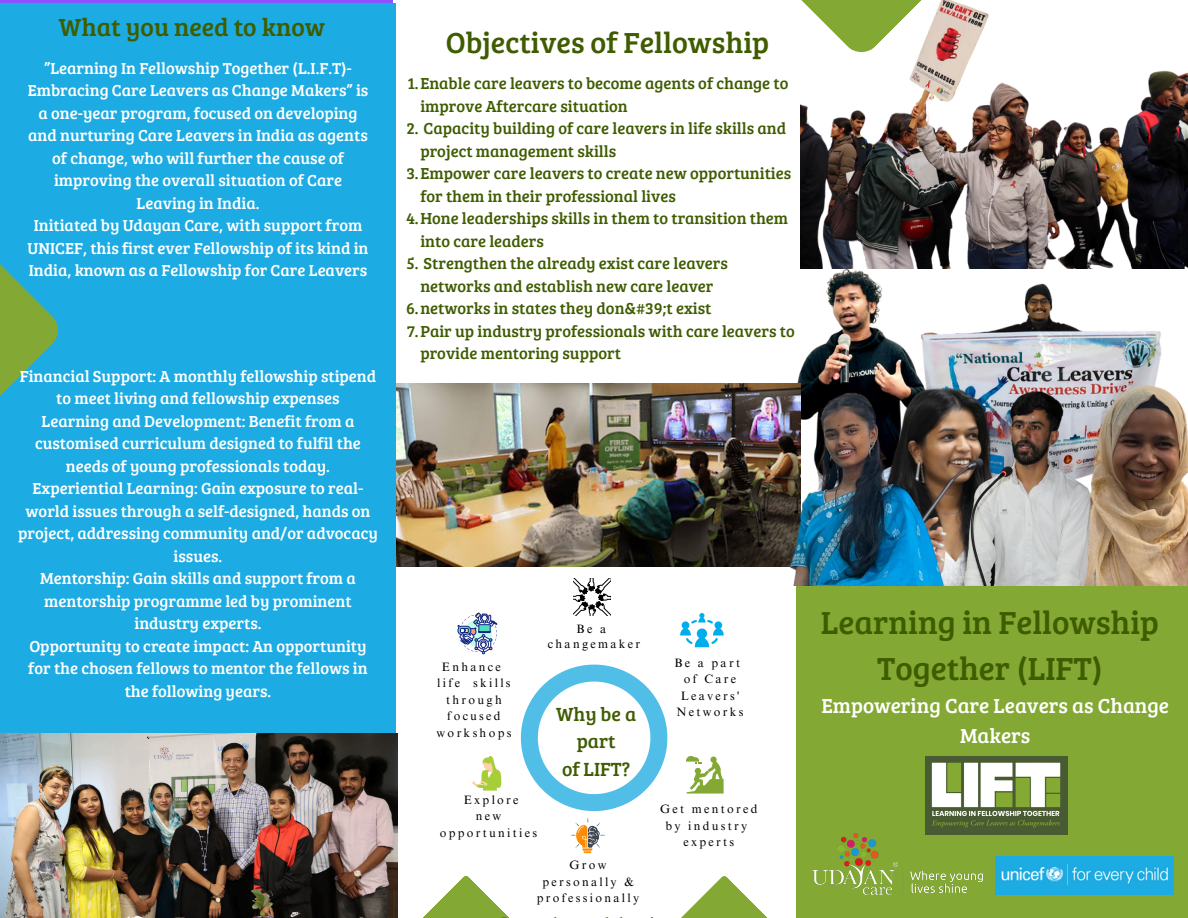
<style>
.page{position:relative;width:1188px;height:918px;background:#fff}
.page>*{position:absolute;margin:0;border:0;box-sizing:border-box;transform-origin:0 0}
.t1{font:33px/46.2px "Bree Serif";color:#3f5c00;text-align:center}
.t2{font:30px "Bree Serif";color:#3f5c00}
.t3{font:25.5px "Bree Serif";color:#3f5c00}
.t4{font:21px/29.2px "Bree Serif";color:#fff;text-align:center}
.t5{font:19.65px/27.6px "Bree Serif";color:#3f5c00;text-align:center}
.t6{font:16.5px/22.5px "Bree Serif";color:#fff;text-align:center}
.t7{font:16.5px/22.5px "Bree Serif";color:#3f5c00}
.t8{font:12.15px/16.4px "Times NRMT Pro";letter-spacing:.19em;color:#000;text-align:center}
</style>
<div class="page">
<div style="left:0;top:3px;width:396px;height:915px;background:#1cabe2"></div>
<img style="left:0;top:733px;width:397px;height:185px">
<img style="left:1054px;top:321px;width:107px;height:19px">
<img style="left:826px;top:269px;width:228px;height:94px">
<img style="left:1042px;top:340px;width:146px;height:246px">
<img style="left:833px;top:363px;width:234px;height:223px">
<img style="left:800px;top:0;width:388px;height:269px">
<svg style="left:0;top:264px;width:58px;height:132px"></svg>
<img style="left:397px;top:383px;width:334px;height:184px">
<svg style="left:422px;top:876px;width:87px;height:42px"></svg>
<svg style="left:681px;top:876px;width:87px;height:42px"></svg>
<img style="left:955px;top:381px;width:141px;height:205px">
<div style="left:796px;top:586px;width:392px;height:332px;background:#83a833"></div>
<img style="left:925px;top:756px;width:142px;height:79px">
<img style="left:812px;top:833px;width:170px;height:61px">
<img style="left:995px;top:856px;width:178px;height:38px">
<svg style="left:472px;top:756px;width:30px;height:34px"></svg>
<svg style="left:680px;top:613px;width:44px;height:34px"></svg>
<svg style="left:686px;top:756px;width:37px;height:37px"></svg>
<svg style="left:571px;top:818px;width:34px;height:35px"></svg>
<svg style="left:573px;top:578px;width:37px;height:38px"></svg>
<svg style="left:458px;top:613px;width:39px;height:41px"></svg>
<svg style="left:521px;top:665px;width:146px;height:146px"></svg>
<img style="left:731px;top:340px;width:265px;height:245px">
<p class="t3" style="left:59px;top:8px;width:268px">What you need to know</p>
<p class="t6" style="left:28px;top:56px;width:342px">”Learning In Fellowship Together (L.I.F.T)- Embracing Care Leavers as Change Makers” is a one-year program, focused on developing and nurturing Care Leavers in India as agents of change, who will further the cause of improving the overall situation of Care Leaving in India.<br>Initiated by Udayan Care, with support from UNICEF, this first ever Fellowship of its kind in India, known as a Fellowship for Care Leavers</p>
<p class="t6" style="left:18px;top:364px;width:361px">Financial Support: A monthly fellowship stipend to meet living and fellowship expenses<br>Learning and Development: Benefit from a customised curriculum designed to fulfil the needs of young professionals today.<br>Experiential Learning: Gain exposure to real&shy;world issues through a self-designed, hands on project, addressing community and/or advocacy issues.<br>Mentorship: Gain skills and support from a mentorship programme led by prominent industry experts.<br>Opportunity to create impact: An opportunity for the chosen fellows to mentor the fellows in the following years.</p>
<p class="t2" style="left:446px;top:21px;width:325px">Objectives of Fellowship</p>
<p class="t7" style="left:420px;top:72px;width:370px;text-indent:-13px">1.Enable care leavers to become agents of change to improve Aftercare situation</p>
<p class="t7" style="left:420px;top:117px;width:367px;text-indent:-14px">2. Capacity building of care leavers in life skills and project management skills</p>
<p class="t7" style="left:420px;top:162px;width:372px;text-indent:-14px">3.Empower care leavers to create new opportunities for them in their professional lives</p>
<p class="t7" style="left:420px;top:207px;width:369px;text-indent:-14px">4.Hone leaderships skills in them to transition them into care leaders</p>
<p class="t7" style="left:407px;top:252px;width:323px;text-align:center">5. Strengthen the already exist care leavers networks and establish new care leaver</p>
<p class="t7" style="left:406px;top:297px;width:307px">6.networks in states they don&amp;#39;t exist</p>
<p class="t7" style="left:420px;top:319px;width:376px;text-indent:-13px">7.Pair up industry professionals with care leavers to provide mentoring support</p>
<p class="t8" style="left:442px;top:660px;width:60px">Enhance</p>
<p class="t8" style="left:437px;top:677px;width:75px">life skills</p>
<p class="t8" style="left:446px;top:693px;width:57px">through</p>
<h3 class="t8" style="left:447px;top:709px;width:55px">focused</h3>
<p class="t8" style="left:437px;top:726px;width:76px">workshops</p>
<p class="t8" style="left:464px;top:793px;width:56px">Explore</p>
<p class="t8" style="left:476px;top:810px;width:27px">new</p>
<p class="t8" style="left:440px;top:826px;width:99px">opportunities</p>
<p class="t8" style="left:577px;top:622px;width:31px">Be a</p>
<p class="t8" style="left:548px;top:638px;width:94px">changemaker</p>
<p class="t5" style="left:556px;top:699px;width:82px">Why be a part<br>of LIFT?</p>
<p class="t8" style="left:542px;top:858px;width:93px">Grow personally &amp;</p>
<p class="t8" style="left:537px;top:891px;width:104px">professionally</p>
<p class="t8" style="left:675px;top:656px;width:67px">Be a part</p>
<p class="t8" style="left:676px;top:672px;width:69px">of Care<br>Leavers'<br>Networks</p>
<p class="t8" style="left:660px;top:802px;width:99px">Get mentored</p>
<p class="t8" style="left:665px;top:819px;width:83px">by industry</p>
<p class="t8" style="left:684px;top:835px;width:52px">experts</p>
<p class="t1" style="left:821px;top:598px;width:340px">Learning in Fellowship<br>Together (LIFT)</p>
<p class="t4" style="left:821px;top:690px;width:349px">Empowering Care Leavers as Change<br>Makers</p>
</div>
